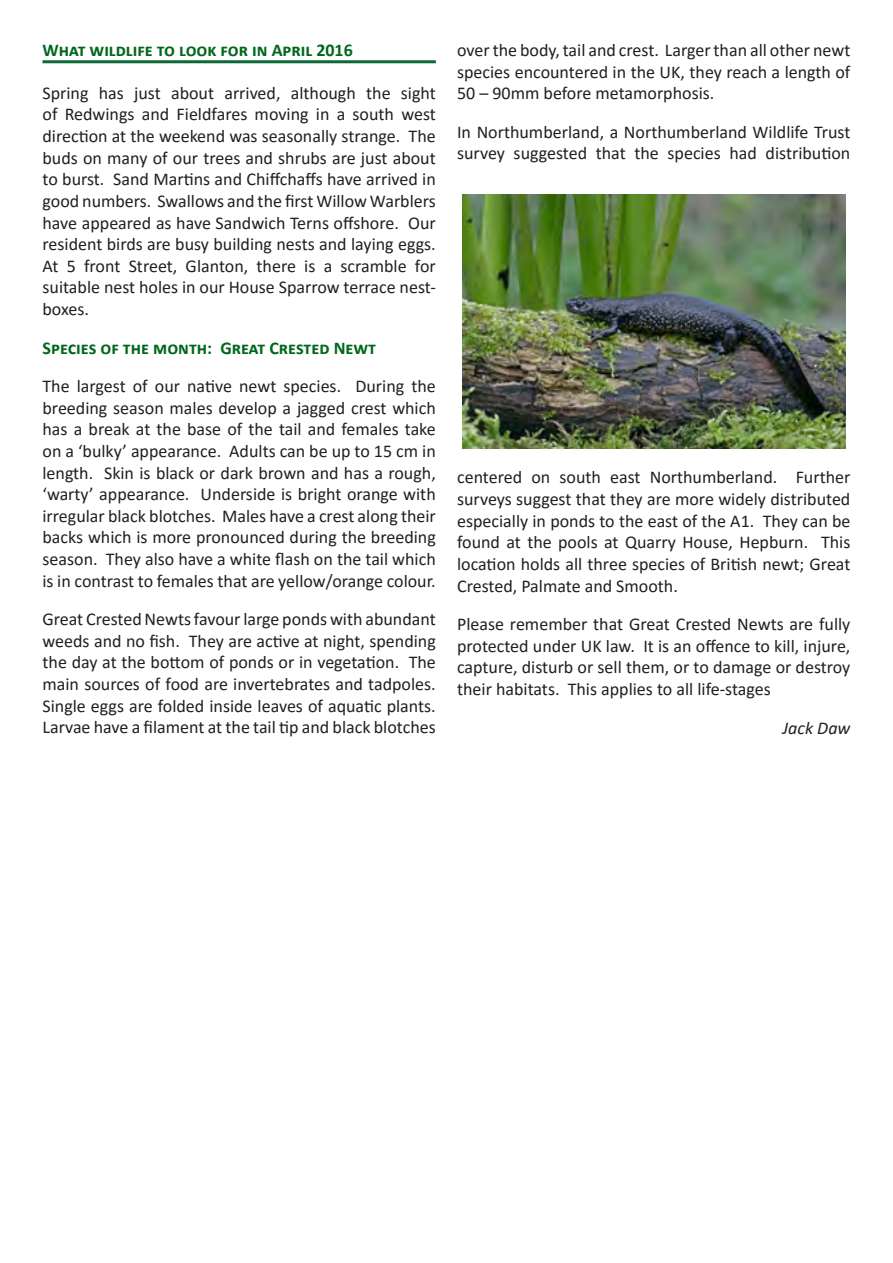
<style>
.page{position:relative;width:893px;height:1263px;background:#fff}
.page>*{position:absolute;margin:0;border:0;box-sizing:border-box;transform-origin:0 0}
.Body_text_normal{font:18px/21.6px "Calibri";color:#231f20;text-align:justify}
.Sub_Title{font:700 18px "Calibri";color:#01671c}
.Article_title{font:700 18px "Calibri";color:#01671c}
.Signature{font:italic 18px "Calibri";color:#231f20}
</style>
<div class="page">
<hr style="left:43px;top:60px;width:393px;height:3px;background:#0c6937">
<img style="left:462px;top:194px;width:384px;height:255px">
<p class="Article_title" style="left:43px;top:37px;width:312px">What wildlife to look for in April 2016</p>
<p class="Body_text_normal" style="left:43px;top:82px;width:395px">Spring has just about arrived, although the sight of Redwings and Fieldfares moving in a south west direction at the weekend was seasonally strange. The buds on many of our trees and shrubs are just about to burst. Sand Martins and Chiffchaffs have arrived in good numbers. Swallows and the first Willow Warblers have appeared as have Sandwich Terns offshore. Our resident birds are busy building nests and laying eggs.<br>At 5 front Street, Glanton, there is a scramble for suitable nest holes in our House Sparrow terrace nest&shy;boxes.</p>
<p class="Sub_Title" style="left:43px;top:335px;width:335px">Species of the month: Great Crested Newt</p>
<p class="Body_text_normal" style="left:43px;top:375px;width:395px">The largest of our native newt species. During the breeding season males develop a jagged crest which has a break at the base of the tail and females take on a ‘bulky’ appearance. Adults can be up to 15 cm in length. Skin is black or dark brown and has a rough, ‘warty’ appearance. Underside is bright orange with irregular black blotches. Males have a crest along their backs which is more pronounced during the breeding season. They also have a white flash on the tail which is in contrast to females that are yellow/orange colour.</p>
<p class="Body_text_normal" style="left:43px;top:608px;width:395px">Great Crested Newts favour large ponds with abundant weeds and no fish. They are active at night, spending the day at the bottom of ponds or in vegetation. The main sources of food are invertebrates and tadpoles.<br>Single eggs are folded inside leaves of aquatic plants.<br>Larvae have a filament at the tail tip and black blotches</p>
<p class="Body_text_normal" style="left:457px;top:39px;width:395px">over the body, tail and crest. Larger than all other newt species encountered in the UK, they reach a length of 50 – 90mm before metamorphosis.</p>
<p class="Body_text_normal" style="left:457px;top:121px;width:395px">In Northumberland, a Northumberland Wildlife Trust survey suggested that the species had distribution</p>
<p class="Body_text_normal" style="left:457px;top:466px;width:395px">centered on south east Northumberland. Further surveys suggest that they are more widely distributed especially in ponds to the east of the A1. They can be found at the pools at Quarry House, Hepburn. This location holds all three species of British newt; Great Crested, Palmate and Smooth.</p>
<p class="Body_text_normal" style="left:457px;top:613px;width:395px">Please remember that Great Crested Newts are fully protected under UK law. It is an offence to kill, injure, capture, disturb or sell them, or to damage or destroy their habitats. This applies to all life-stages</p>
<p class="Signature" style="left:782px;top:715px;width:69px">Jack Daw</p>
</div>
